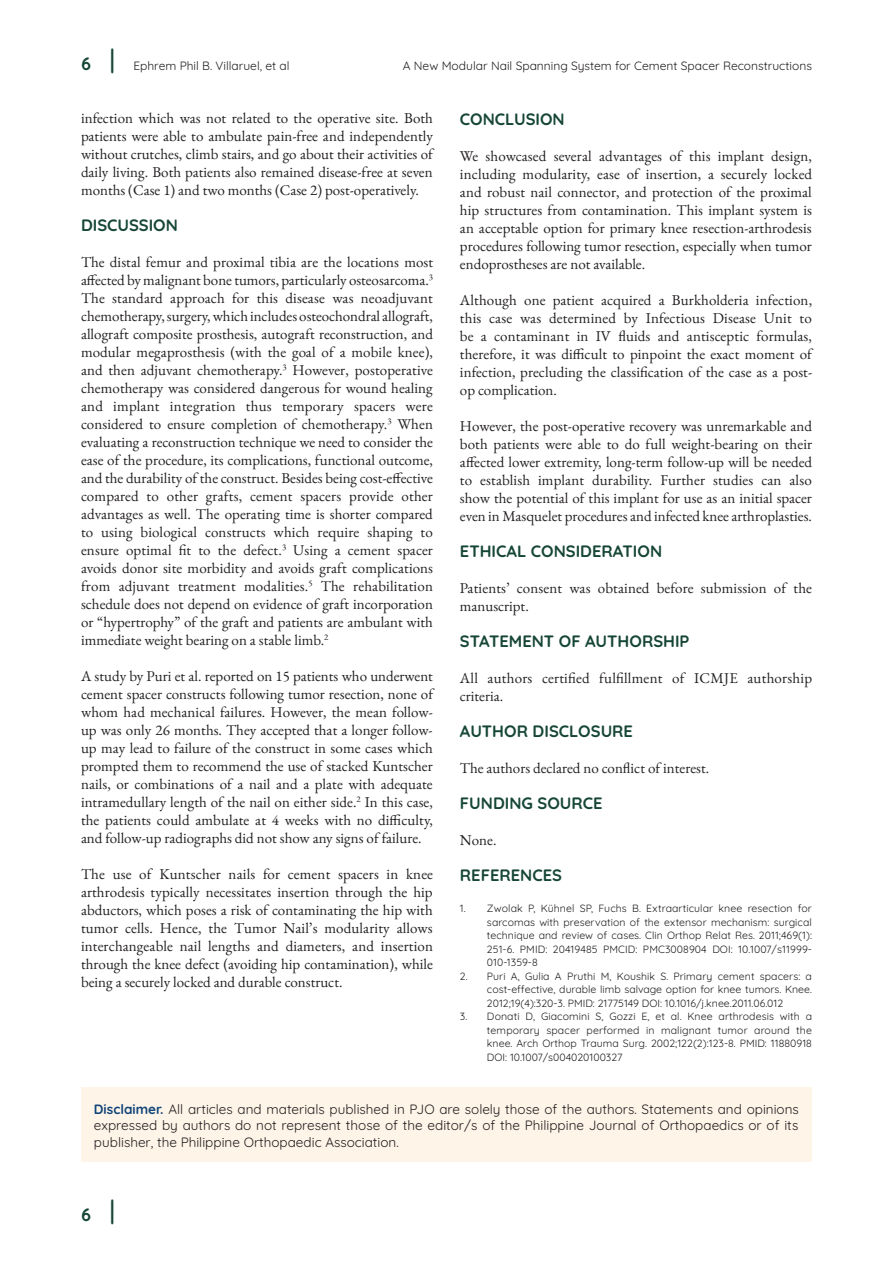
<style>
.page{position:relative;width:893px;height:1263px;background:#fff}
.page>*{position:absolute;margin:0;border:0;box-sizing:border-box;transform-origin:0 0}
.t1{font:700 18px "Quicksand";color:#164636}
.t2{font:700 16.5px "Quicksand";color:#164636}
.t3{font:15px/18px "EB Garamond";color:#231f20;text-align:justify}
.t4{font:13.5px/16.5px "Quicksand";color:#231f20;text-align:justify}
.t5{font:12px "Quicksand";color:#231f20}
.t6{font:10.5px/13.5px "Quicksand";color:#231f20;text-align:justify}
.s1{font-size:27px}
.s2{font-weight:700;color:#104479}
</style>
<div class="page">
<div style="left:81px;top:1087px;width:731px;height:74px;background:#fef4e8"></div>
<p class="t1" style="left:81px;top:49px;width:35px">6 <span class="s1">|</span></p>
<p class="t5" style="left:133px;top:56px;width:158px">Ephrem Phil B. Villaruel, et al</p>
<p class="t5" style="left:403px;top:56px;width:411px">A New Modular Nail Spanning System for Cement Spacer Reconstructions</p>
<p class="t3" style="left:81px;top:109px;width:354px">infection which was not related to the operative site. Both patients were able to ambulate pain-free and independently without crutches, climb stairs, and go about their activities of daily living. Both patients also remained disease-free at seven months (Case 1) and two months (Case 2) post-operatively.</p>
<p class="t2" style="left:81px;top:212px;width:22px">DISCUSSION</p>
<p class="t3" style="left:81px;top:253px;width:354px">The distal femur and proximal tibia are the locations most affected by malignant bone tumors, particularly osteosarcoma.<sup>3<br></sup>The standard approach for this disease was neoadjuvant chemotherapy, surgery, which includes osteochondral allograft, allograft composite prosthesis, autograft reconstruction, and modular megaprosthesis (with the goal of a mobile knee), and then adjuvant chemotherapy.<sup>3</sup> However, postoperative chemotherapy was considered dangerous for wound healing and implant integration thus temporary spacers were considered to ensure completion of chemotherapy.<sup>3</sup> When evaluating a reconstruction technique we need to consider the ease of the procedure, its complications, functional outcome, and the durability of the construct. Besides being cost-effective compared to other grafts, cement spacers provide other advantages as well. The operating time is shorter compared to using biological constructs which require shaping to ensure optimal fit to the defect.<sup>3</sup> Using a cement spacer avoids donor site morbidity and avoids graft complications from adjuvant treatment modalities.<sup>5</sup> The rehabilitation schedule does not depend on evidence of graft incorporation or “hypertrophy” of the graft and patients are ambulant with immediate weight bearing on a stable limb.<sup>2</sup></p>
<p class="t3" style="left:81px;top:667px;width:354px">A study by Puri et al. reported on 15 patients who underwent cement spacer constructs following tumor resection, none of whom had mechanical failures. However, the mean follow&shy;up was only 26 months. They accepted that a longer follow&shy;up may lead to failure of the construct in some cases which prompted them to recommend the use of stacked Kuntscher nails, or combinations of a nail and a plate with adequate intramedullary length of the nail on either side.<sup>2</sup> In this case, the patients could ambulate at 4 weeks with no difficulty, and follow-up radiographs did not show any signs of failure.</p>
<p class="t3" style="left:81px;top:865px;width:354px">The use of Kuntscher nails for cement spacers in knee arthrodesis typically necessitates insertion through the hip abductors, which poses a risk of contaminating the hip with tumor cells. Hence, the Tumor Nail’s modularity allows interchangeable nail lengths and diameters, and insertion through the knee defect (avoiding hip contamination), while being a securely locked and durable construct.</p>
<p class="t2" style="left:460px;top:105px;width:106px">CONCLUSION</p>
<p class="t3" style="left:460px;top:147px;width:354px">We showcased several advantages of this implant design, including modularity, ease of insertion, a securely locked and robust nail connector, and protection of the proximal hip structures from contamination. This implant system is an acceptable option for primary knee resection-arthrodesis procedures following tumor resection, especially when tumor endoprostheses are not available.</p>
<p class="t3" style="left:460px;top:291px;width:354px">Although one patient acquired a Burkholderia infection, this case was determined by Infectious Disease Unit to be a contaminant in IV fluids and antisceptic formulas, therefore, it was difficult to pinpoint the exact moment of infection, precluding the classification of the case as a post&shy;op complication.</p>
<p class="t3" style="left:460px;top:417px;width:354px">However, the post-operative recovery was unremarkable and both patients were able to do full weight-bearing on their affected lower extremity, long-term follow-up will be needed to establish implant durability. Further studies can also show the potential of this implant for use as an initial spacer even in Masquelet procedures and infected knee arthroplasties.</p>
<p class="t2" style="left:460px;top:537px;width:204px">ETHICAL CONSIDERATION</p>
<p class="t3" style="left:460px;top:579px;width:354px">Patients’ consent was obtained before submission of the manuscript.</p>
<p class="t2" style="left:460px;top:627px;width:182px">STATEMENT OF AUTHORS</p>
<p class="t2" style="left:663px;top:627px;width:28px">HIP</p>
<p class="t3" style="left:460px;top:669px;width:354px">All authors certified fulfillment of ICMJE authorship criteria.</p>
<p class="t2" style="left:460px;top:717px;width:175px">AUTHOR DISCLOSURE</p>
<p class="t3" style="left:460px;top:759px;width:251px">The authors declared no conflict of interest.</p>
<p class="t2" style="left:460px;top:789px;width:21px">FUNDIN</p>
<p class="t2" style="left:521px;top:789px;width:39px">G SOURC</p>
<p class="t2" style="left:593px;top:789px;width:11px">E</p>
<p class="t3" style="left:460px;top:831px;width:38px">None.</p>
<p class="t2" style="left:460px;top:861px;width:102px">REFERENCES</p>
<p class="t6" style="left:487px;top:900px;width:327px;text-indent:-27px">1. Zwolak P, Kühnel SP, Fuchs B. Extraarticular knee resection for sarcomas with preservation of the extensor mechanism: surgical technique and review of cases. Clin Orthop Relat Res. 2011;469(1):<br>251-6. PMID: 20419485 PMCID: PMC3008904 DOI: 10.1007/s11999- 010-1359-8</p>
<p class="t6" style="left:487px;top:968px;width:326px;text-indent:-27px">2. Puri A, Gulia A Pruthi M, Koushik S. Primary cement spacers: a cost-effective, durable limb salvage option for knee tumors. Knee.<br>2012;19(4):320-3. PMID: 21775149 DOI: 10.1016/j.knee.2011.06.012</p>
<p class="t6" style="left:487px;top:1008px;width:327px;text-indent:-27px">3. Donati D, Giacomini S, Gozzi E, et al. Knee arthrodesis with a temporary spacer performed in malignant tumor around the knee. Arch Orthop Trauma Surg. 2002;122(2):123-8. PMID: 11880918<br>DOI: 10.1007/s004020100327</p>
<p class="t4" style="left:94px;top:1099px;width:706px"><span class="s2">DISCLAIMER.</span> All articles and materials published in PJO are solely those of the authors. Statements and opinions expressed by authors do not represent those of the editor/s of the Philippine Journal of Orthopaedics or of its publisher, the Philippine Orthopaedic Association.</p>
<p class="t1" style="left:81px;top:1199px;width:35px">6 <span class="s1">|</span></p>
</div>
